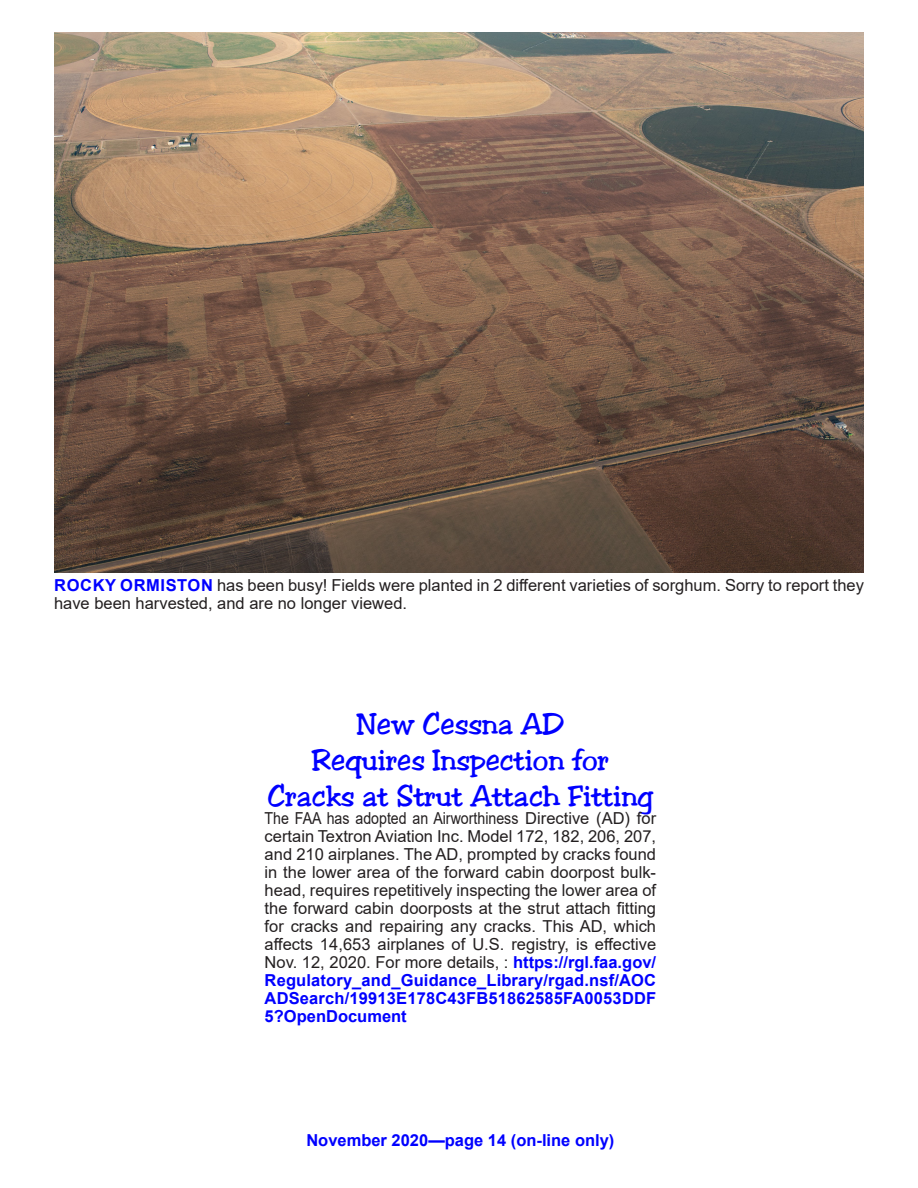
<style>
.page{position:relative;width:918px;height:1188px;background:#fff}
.page>*{position:absolute;margin:0;border:0;box-sizing:border-box;transform-origin:0 0}
.Body_text{font:30px "Jester";color:#00f}
.Body_text-2{font:16.5px/18px "Arial";color:#231f20;text-align:justify;scale:.86 1}
.Body_text-3{font:16.5px/18px "Arial";color:#231f20}
.t1{font:700 16.5px "Arial";color:#00f}
.s1{font-weight:700;color:#00f}
</style>
<div class="page">
<img style="left:54px;top:32px;width:810px;height:540px">
<p class="Body_text-3" style="left:54px;top:576px;width:811px"><span class="s1">ROCKY ORMISTON</span> has been busy! Fields were planted in 2 different varieties of sorghum. Sorry to report they have been harvested, and are no longer viewed.</p>
<p class="Body_text" style="left:356px;top:707px;width:209px">New Cessna AD</p>
<p class="Body_text" style="left:312px;top:743px;width:299px">Requires Inspection for</p>
<p class="Body_text" style="left:268px;top:779px;width:387px">Cracks at Strut Attach Fitting</p>
<p class="Body_text-2" style="left:265px;top:809px;width:457px">The FAA has adopted an Airworthiness Directive (AD) for certain Textron Aviation Inc. Model 172, 182, 206, 207, and 210 airplanes. The AD, prompted by cracks found in the lower area of the forward cabin doorpost bulk&shy;head, requires repetitively inspecting the lower area of the forward cabin doorposts at the strut attach fitting for cracks and repairing any cracks. This AD, which affects 14,653 airplanes of U.S. registry, is effective Nov. 12, 2020. For more details, : <span class="s1">https://rgl.faa.gov/ Regulatory_and_Guidance_Library/rgad.nsf/AOC ADSearch/19913E178C43FB51862585FA0053DDF 5?OpenDocument</span></p>
<p class="t1" style="left:306px;top:1129px;width:310px">November 2020—page 14 (on-line only)</p>
</div>
